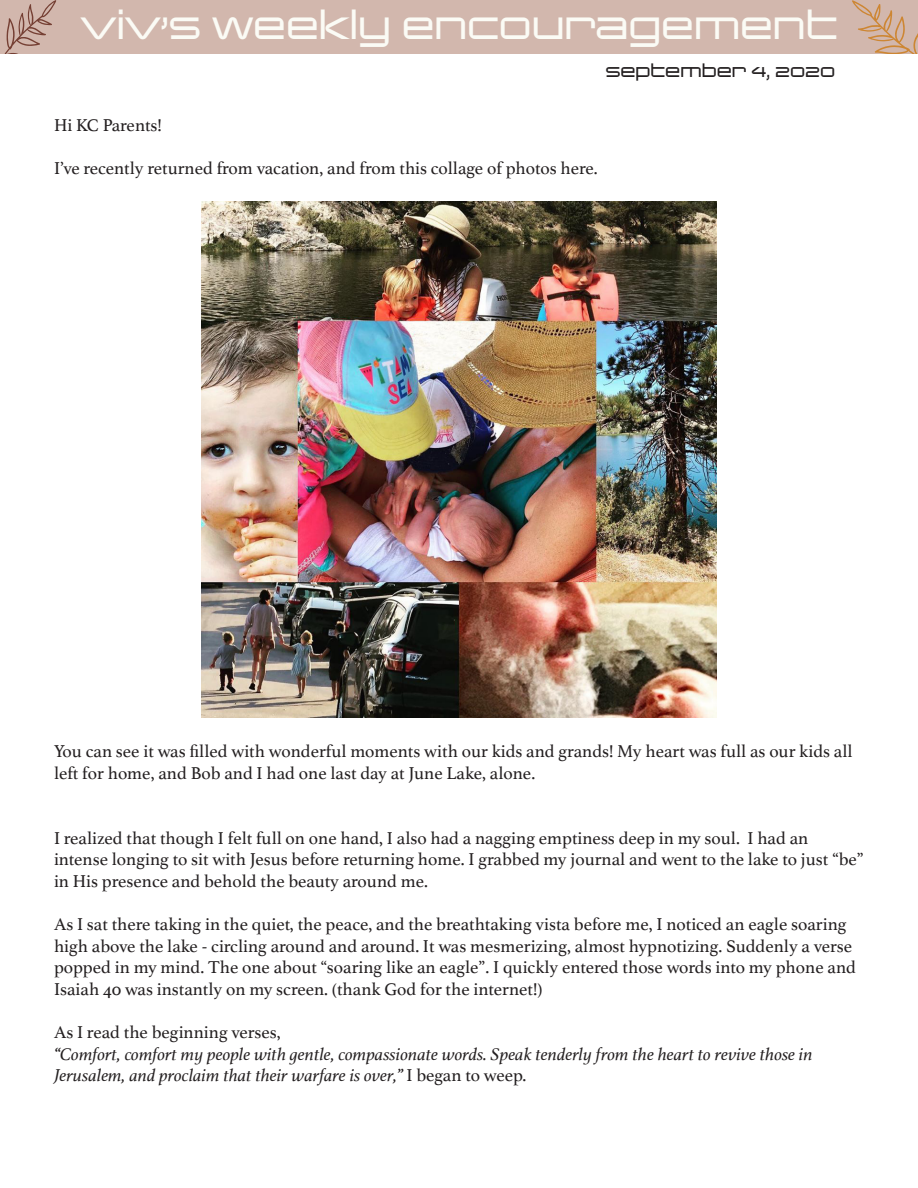
<style>
.page{position:relative;width:918px;height:1188px;background:#fff}
.page>*{position:absolute;margin:0;border:0;box-sizing:border-box;transform-origin:0 0}
.t1{font:39px "Changeling Neo";color:#fbfbf5}
.t2{font:18px/21.6px "Athelas";color:#231f20}
.t3{font:italic 18px/21.6px "Athelas";color:#231f20}
.t4{font:18px "Changeling Neo";color:#231f20}
.s1{font-style:normal}
</style>
<div class="page">
<div style="left:0;top:0;width:918px;height:54px;background:#d2b7ad"></div>
<svg style="left:4px;top:0;width:53px;height:54px"></svg>
<svg style="left:852px;top:0;width:66px;height:54px"></svg>
<img style="left:201px;top:202px;width:516px;height:515px">
<p class="t1" style="left:81px;top:3px;width:758px">viv’s weekly encouragement</p>
<p class="t4" style="left:606px;top:60px;width:231px">september 4, 2020</p>
<p class="t2" style="left:54px;top:114px;width:109px">Hi KC Parents!</p>
<p class="t2" style="left:54px;top:157px;width:545px">I’ve recently returned from vacation, and from this collage of photos here.</p>
<p class="t2" style="left:54px;top:740px;width:800px">You can see it was filled with wonderful moments with our kids and grands! My heart was full as our kids all left for home, and Bob and I had one last day at June Lake, alone.</p>
<p class="t2" style="left:54px;top:827px;width:811px">I realized that though I felt full on one hand, I also had a nagging emptiness deep in my soul. I had an intense longing to sit with Jesus before returning home. I grabbed my journal and went to the lake to just “be” in His presence and behold the beauty around me.</p>
<p class="t2" style="left:54px;top:913px;width:804px">As I sat there taking in the quiet, the peace, and the breathtaking vista before me, I noticed an eagle soaring high above the lake - circling around and around. It was mesmerizing, almost hypnotizing. Suddenly a verse popped in my mind. The one about “soaring like an eagle”. I quickly entered those words into my phone and Isaiah 40 was instantly on my screen. (thank God for the internet!)</p>
<p class="t2" style="left:54px;top:1021px;width:228px">As I read the beginning verses,</p>
<p class="t3" style="left:54px;top:1043px;width:760px">“Comfort, comfort my people with gentle, compassionate words. Speak tenderly from the heart to revive those in<br>Jerusalem, and proclaim that their warfare is over,” <span class="s1">I began to weep.</span></p>
</div>
